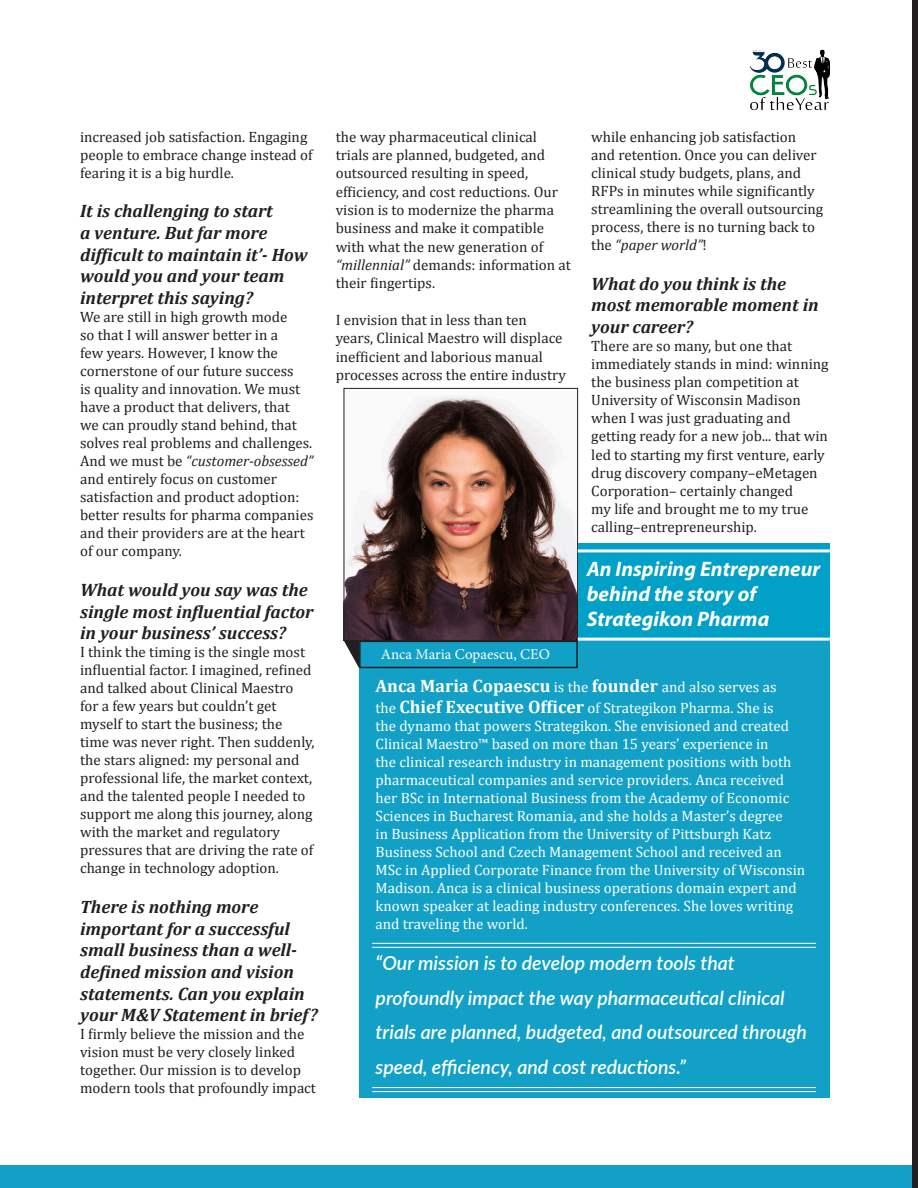
<style>
.page{position:relative;width:918px;height:1188px;background:#fff}
.page>*{position:absolute;margin:0;border:0;box-sizing:border-box;transform-origin:0 0}
.t1{font:italic 700 21px/25.2px "Myriad Pro";color:#fff}
.t2{font:italic 600 19.5px/34.5px "Lato";color:#fff}
.t3{font:italic 700 18px/21.6px "Cambria";color:#231f20}
.t4{font:700 18px "Cambria";color:#fff}
.t5{font:15px/18px "Cambria";color:#231f20}
.t6{font:15px/18px "Cambria";color:#fff}
.t7{font:15px "Minion Pro";color:#fff}
.s1{font-style:italic}
.s2{font-weight:400;font-size:15px}
.s3{font-weight:700;font-size:18px}
</style>
<div class="page">
<div style="left:359px;top:641px;width:471px;height:457px;background:#12a0c7"></div>
<img style="left:346px;top:395px;width:230px;height:244px">
<div style="left:344px;top:388px;width:234px;height:253px;border:1px solid #231f20"></div>
<svg style="left:344px;top:641px;width:15px;height:27px"></svg>
<hr style="left:372px;top:947px;width:444px;height:1px;background:#fff">
<hr style="left:372px;top:943px;width:444px;height:1px;background:#fff">
<hr style="left:372px;top:1091px;width:444px;height:1px;background:#fff">
<hr style="left:372px;top:1087px;width:444px;height:1px;background:#fff">
<img style="left:750px;top:50px;width:80px;height:61px">
<div style="left:578px;top:544px;width:252px;height:97px;background:#01a0c7"></div>
<hr style="left:578px;top:638px;width:252px;height:3px;background:#fff">
<hr style="left:578px;top:549px;width:252px;height:3px;background:#fff">
<div style="left:359px;top:641px;width:219px;height:27px;border:2px solid #231f20"></div>
<div style="left:0;top:1165px;width:917px;height:23px;background:#12a0c7"></div>
<div style="left:912px;top:0;width:6px;height:1188px;background:#231f20"></div>
<p class="t5" style="left:80px;top:128px;width:234px">increased job satisfaction. Engaging people to embrace change instead of fearing it is a big hurdle.</p>
<p class="t3" style="left:80px;top:200px;width:229px">It is challenging to start<br>a venture. But far more difficult to maintain it’- How would you and your team interpret this saying?</p>
<p class="t5" style="left:80px;top:308px;width:235px">We are still in high growth mode<br>so that I will answer better in a<br>few years. However, I know the cornerstone of our future success<br>is quality and innovation. We must have a product that delivers, that<br>we can proudly stand behind, that solves real problems and challenges.<br>And we must be <span class="s1">“customer-obsessed” </span>and entirely focus on customer satisfaction and product adoption: better results for pharma companies and their providers are at the heart of our company.</p>
<p class="t3" style="left:80px;top:578px;width:235px">What would you say was the single most influential factor in your business’ success?</p>
<p class="t5" style="left:80px;top:643px;width:236px">I think the timing is the single most influential factor. I imagined, refined and talked about Clinical Maestro for a few years but couldn’t get myself to start the business; the time was never right. Then suddenly, the stars aligned: my personal and professional life, the market context, and the talented people I needed to support me along this journey, along with the market and regulatory pressures that are driving the rate of change in technology adoption.</p>
<p class="t3" style="left:80px;top:896px;width:239px">There is nothing more important for a successful small business than a well&shy;defined mission and vision statements. Can you explain your M&amp;V Statement in brief?</p>
<p class="t5" style="left:80px;top:1025px;width:237px">I firmly believe the mission and the vision must be very closely linked together. Our mission is to develop modern tools that profoundly impact</p>
<p class="t5" style="left:336px;top:127px;width:237px">the way pharmaceutical clinical trials are planned, budgeted, and outsourced resulting in speed, efficiency, and cost reductions. Our vision is to modernize the pharma business and make it compatible with what the new generation of <span class="s1">“millennial”</span> demands: information at their fingertips.</p>
<p class="t5" style="left:336px;top:311px;width:232px">I envision that in less than ten years, Clinical Maestro will displace inefficient and laborious manual processes across the entire industry</p>
<p class="t7" style="left:381px;top:644px;width:171px">Anca Maria Copaescu, CEO</p>
<p class="t5" style="left:591px;top:128px;width:234px">while enhancing job satisfaction and retention. Once you can deliver clinical study budgets, plans, and RFPs in minutes while significantly streamlining the overall outsourcing process, there is no turning back to the <span class="s1">“paper world”</span>!</p>
<p class="t3" style="left:591px;top:272px;width:229px">What do you think is the most memorable moment in your career?</p>
<p class="t5" style="left:591px;top:337px;width:239px">There are so many, but one that immediately stands in mind: winning the business plan competition at University of Wisconsin Madison when I was just graduating and getting ready for a new job... that win led to starting my first venture, early drug discovery company–eMetagen Corporation– certainly changed<br>my life and brought me to my true calling–entrepreneurship.</p>
<p class="t1" style="left:587px;top:555px;width:235px">An Inspiring Entrepreneur behind the story of<br>Strategikon Pharma</p>
<p class="t4" style="left:376px;top:673px;width:402px">Anca Maria Copaescu <span class="s2">is the</span> founder <span class="s2">and also serves as</span></p>
<p class="t6" style="left:376px;top:699px;width:431px">the <span class="s3">Chief Executive Officer</span> of Strategikon Pharma. She is<br>the dynamo that powers Strategikon. She envisioned and created Clinical Maestro™ based on more than 15 years’ experience in<br>the clinical research industry in management positions with both pharmaceutical companies and service providers. Anca received her BSc in International Business from the Academy of Economic Sciences in Bucharest Romania, and she holds a Master’s degree<br>in Business Application from the University of Pittsburgh Katz Business School and Czech Management School and received an MSc in Applied Corporate Finance from the University of Wisconsin Madison. Anca is a clinical business operations domain expert and known speaker at leading industry conferences. She loves writing and traveling the world.</p>
<p class="t2" style="left:376px;top:945px;width:433px">“Our mission is to develop modern tools that profoundly impact the way pharmaceutical clinical trials are planned, budgeted, and outsourced through speed, efficiency, and cost reductions.”</p>
</div>
